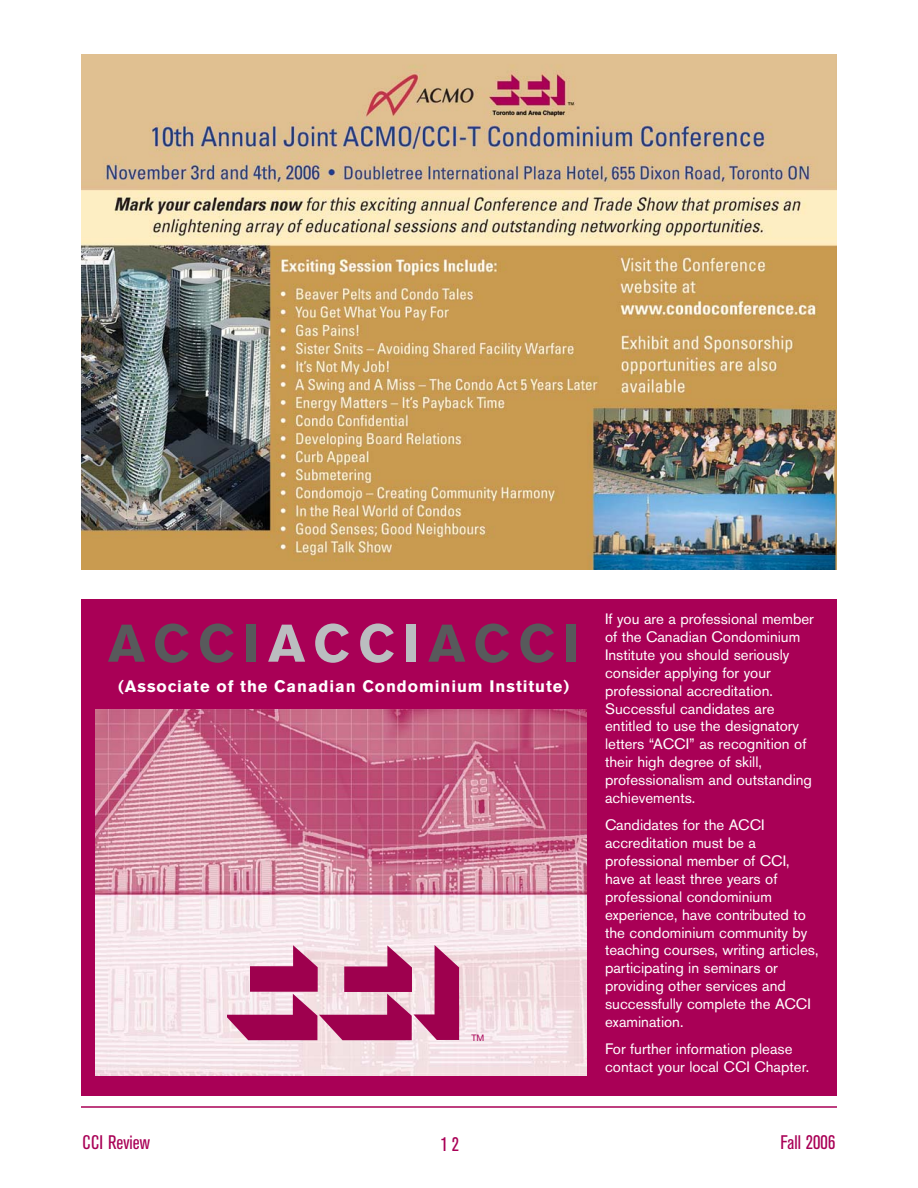
<style>
.page{position:relative;width:918px;height:1188px;background:#fff}
.page>*{position:absolute;margin:0;border:0;box-sizing:border-box;transform-origin:0 0}
.t1{font:700 52.5px "Akzidenz Grotesk BE";letter-spacing:.17em;color:#58595b}
.t2{font:condensed 19.5px "Akzidenz Grotesk BE";color:#a90056}
.t3{font:700 16.5px "Akzidenz Grotesk BE";letter-spacing:.055em;color:#fff}
.t4{font:15px/17.9px "Akzidenz Grotesk BE";color:#fff}
.t5{font:9px "Helvetica Neue";color:#a90056}
.s1{color:#bbbdc0}
</style>
<div class="page">
<hr style="left:81px;top:1106px;width:756px;height:2px;background:#a90056">
<img style="left:81px;top:54px;width:756px;height:516px">
<div style="left:81px;top:599px;width:756px;height:497px;background:#a90056"></div>
<img style="left:96px;top:710px;width:490px;height:366px">
<svg style="left:228px;top:945px;width:231px;height:95px"></svg>
<h1 class="t1" style="left:108px;top:625px;width:473px">ACCI<span class="s1">ACCI</span>ACCI</h1>
<p class="t3" style="left:118px;top:681px;width:453px">(Associate of the Canadian Condominium Institute)</p>
<p class="t5" style="left:471px;top:1035px;width:15px">TM</p>
<p class="t4" style="left:605px;top:612px;width:210px">If you are a professional member of the Canadian Condominium<br>Institute you should seriously consider applying for your professional accreditation.<br>Successful candidates are entitled to use the designatory letters “ACCI” as recognition of their high degree of skill, professionalism and outstanding achievements.</p>
<p class="t4" style="left:605px;top:818px;width:215px">Candidates for the ACCI accreditation must be a professional member of CCI, have at least three years of professional condominium experience, have contributed to the condominium community by teaching courses, writing articles, participating in seminars or providing other services and successfully complete the ACCI examination.</p>
<p class="t4" style="left:605px;top:1042px;width:206px">For further information please contact your local CCI Chapter.</p>
<h2 class="t2" style="left:82px;top:1135px;width:69px">CCI Review</h2>
<h2 class="t2" style="left:441px;top:1137px;width:20px">12</h2>
<h2 class="t2" style="left:781px;top:1135px;width:56px">Fall 2006</h2>
</div>
